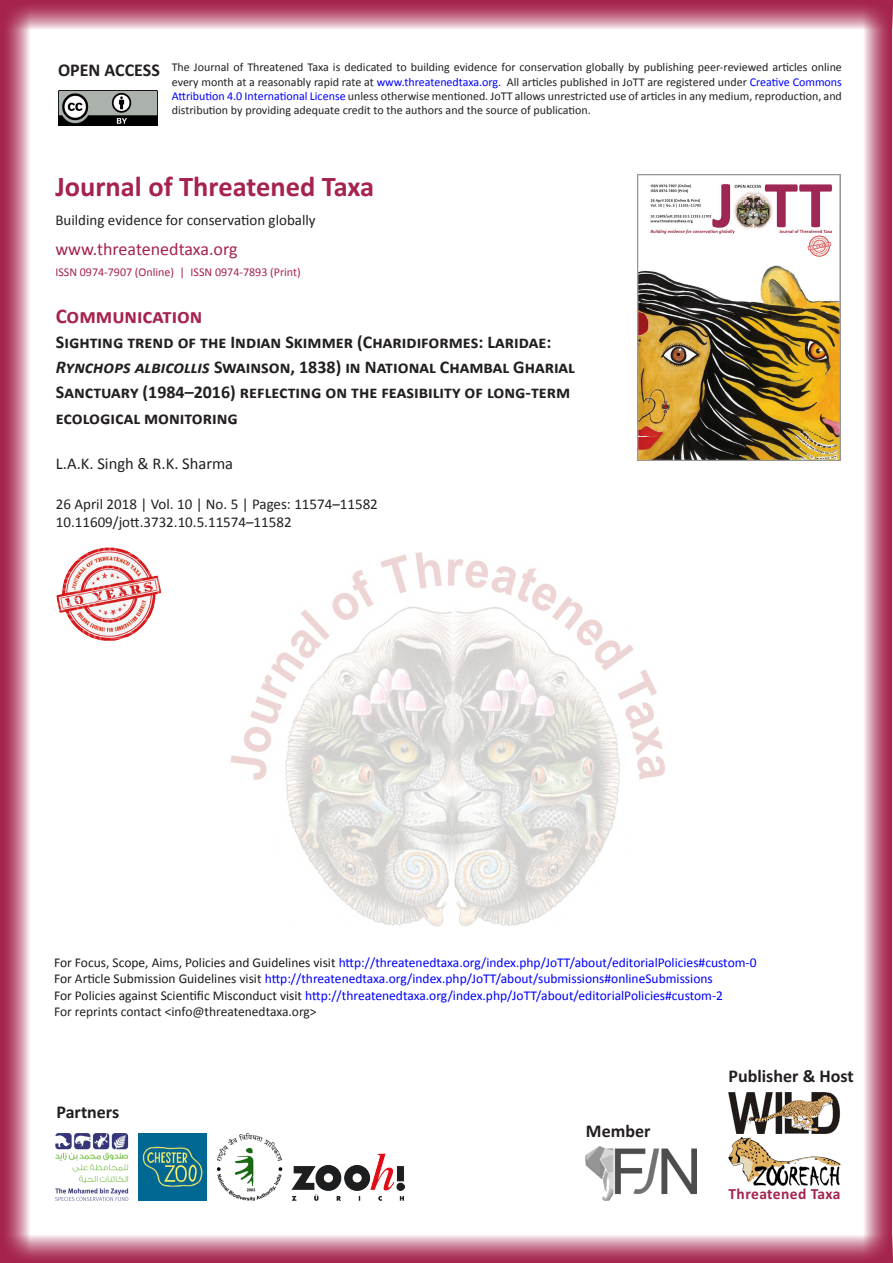
<style>
.page{position:relative;width:893px;height:1263px;background:#fff}
.page>*{position:absolute;margin:0;border:0;box-sizing:border-box;transform-origin:0 0}
.t1{font:28.5px "Calibri Bold 2";color:#a5234c}
.t2{font:700 21px "Calibri";color:#a5234c}
.t3{font:700 18px/25.2px "Calibri";color:#231f20}
.t4{font:18px "Calibri Bold 2";color:#231f20}
.t5{font:18px "Calibri";color:#a5234c}
.t6{font:16.5px "Calibri";color:#231f20}
.t7{font:15.6px "Calibri Bold 2";letter-spacing:.02em;color:#a5234c}
.t8{font:15px "Calibri";color:#231f20}
.t9{font:13.5px "Calibri";color:#00f}
.t10{font:13.5px "Calibri";color:#231f20}
.t11{font:12px/14.4px "Calibri";color:#231f20;text-align:justify}
.jott_notes_citation{font:12px "Calibri";color:#a5234c}
.s1{color:#00f}
.s2{font-style:italic}
.s3{color:#1a1a1a}
</style>
<div class="page">
<img style="left:230px;top:552px;width:435px;height:375px">
<img style="left:59px;top:91px;width:98px;height:34px">
<img style="left:638px;top:175px;width:203px;height:285px">
<svg style="left:0;top:1234px;width:893px;height:29px;background:#c77992"></svg>
<svg style="left:30px;top:0;width:863px;height:30px;background:#c5728c"></svg>
<svg style="left:1px;top:0;width:29px;height:1263px;background:#c4708b"></svg>
<svg style="left:863px;top:0;width:29px;height:1263px;background:#c6758f"></svg>
<img style="left:56px;top:547px;width:105px;height:94px">
<img style="left:292px;top:1153px;width:112px;height:48px">
<img style="left:56px;top:1133px;width:73px;height:68px">
<img style="left:139px;top:1133px;width:67px;height:68px">
<img style="left:217px;top:1133px;width:65px;height:68px">
<img style="left:728px;top:1092px;width:112px;height:41px">
<img style="left:728px;top:1137px;width:112px;height:48px">
<img style="left:586px;top:1147px;width:111px;height:54px">
<p class="t4" style="left:58px;top:59px;width:103px">OPEN ACCESS</p>
<p class="t11" style="left:172px;top:60px;width:672px">The Journal of Threatened Taxa is dedicated to building evidence for conservation globally by publishing peer-reviewed articles online every month at a reasonably rapid rate at <span class="s1">www.threatenedtaxa.org</span>. All articles published in JoTT are registered under <span class="s1">Creative Commons Attribution 4.0 International License</span> unless otherwise mentioned. JoTT allows unrestricted use of articles in any medium, reproduction, and distribution by providing adequate credit to the authors and the source of publication.</p>
<p class="t1" style="left:55px;top:168px;width:320px">Journal of Threatened Taxa</p>
<p class="t8" style="left:55px;top:210px;width:262px">Building evidence for conservation globally</p>
<p class="t5" style="left:55px;top:238px;width:184px">www.threatenedtaxa.org</p>
<p class="jott_notes_citation" style="left:55px;top:264px;width:247px">ISSN 0974-7907 (Online) | ISSN 0974-7893 (Print)</p>
<p class="t2" style="left:56px;top:302px;width:148px">Communication</p>
<p class="t3" style="left:56px;top:329px;width:521px">Sighting trend of the Indian Skimmer (Charidiformes: Laridae:<br><span class="s2">Rynchops albicollis</span> Swainson, 1838) in National Chambal Gharial Sanctuary (1984–2016) reflecting on the feasibility of long-term ecological monitoring</p>
<p class="t6" style="left:56px;top:453px;width:179px">L.A.K. Singh &amp; R.K. Sharma</p>
<p class="t8" style="left:56px;top:495px;width:323px">26 April 2018 | Vol. 10 | No. 5 | Pages: 11574–11582</p>
<p class="t8" style="left:56px;top:513px;width:237px">10.11609/jott.3732.10.5.11574–11582</p>
<p class="t9" style="left:54px;top:954px;width:704px"><span class="s3">For Focus, Scope, Aims, Policies and Guidelines visit</span> http://threatenedtaxa.org/index.php/JoTT/about/editorialPolicies#custom-0</p>
<p class="t9" style="left:54px;top:970px;width:660px"><span class="s3">For Article Submission Guidelines visit</span> http://threatenedtaxa.org/index.php/JoTT/about/submissions#onlineSubmissions</p>
<p class="t9" style="left:54px;top:987px;width:671px"><span class="s3">For Policies against Scientific Misconduct visit</span> http://threatenedtaxa.org/index.php/JoTT/about/editorialPolicies#custom-2</p>
<p class="t10" style="left:54px;top:1003px;width:264px">For reprints contact &lt;info@threatenedtaxa.org&gt;</p>
<p class="t4" style="left:56px;top:1100px;width:64px">Partners</p>
<p class="t4" style="left:586px;top:1119px;width:66px">Member</p>
<p class="t4" style="left:728px;top:1064px;width:127px">Publisher &amp; Host</p>
<p class="t7" style="left:728px;top:1184px;width:114px">Threatened Taxa</p>
</div>
